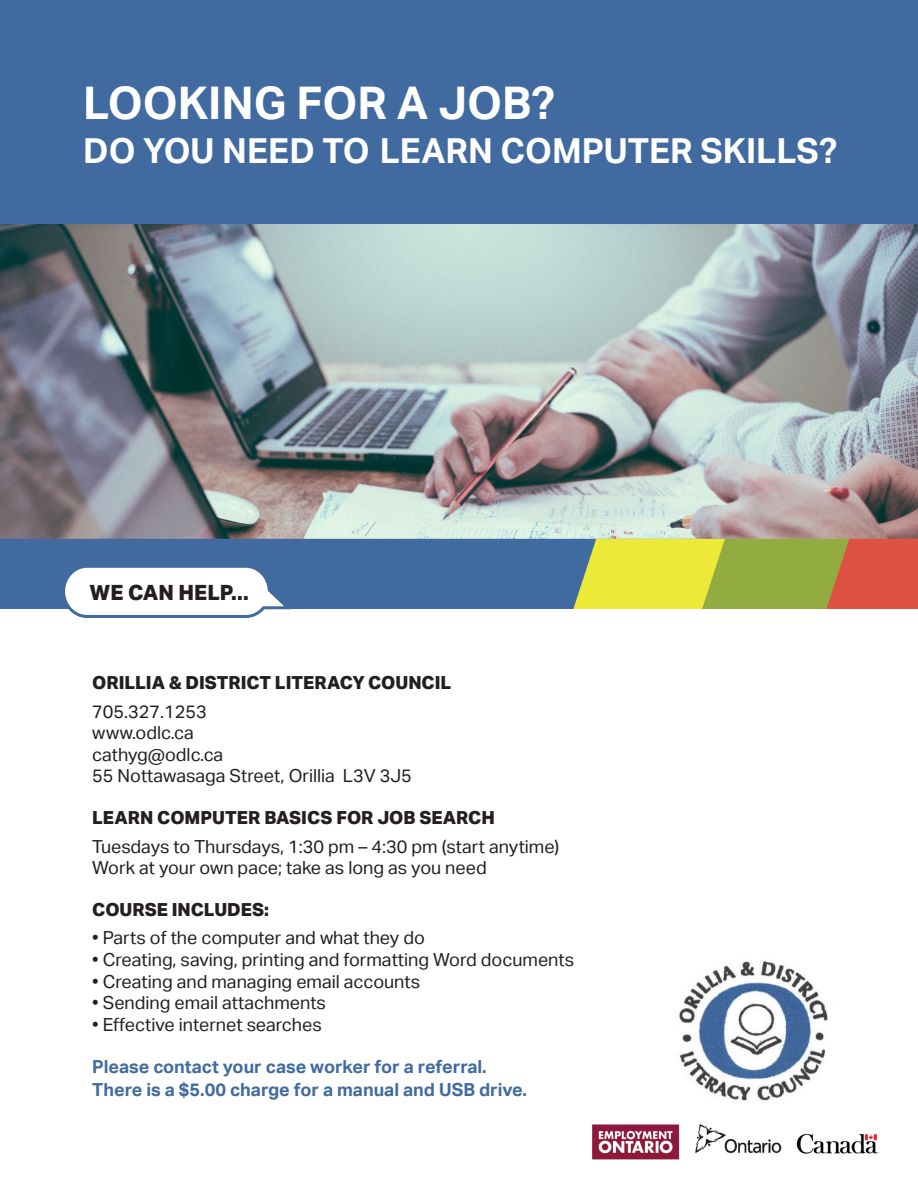
<style>
.page{position:relative;width:918px;height:1188px;background:#fff}
.page>*{position:absolute;margin:0;border:0;box-sizing:border-box;transform-origin:0 0}
.t1{font:700 45px "Aktiv Grotesk";color:#fff}
.t2{font:700 34.5px "Aktiv Grotesk";color:#fff}
.t3{font:800 21px "Aktiv Grotesk";color:#231f20}
.t4{font:18px "Aktiv Grotesk";color:#231f20}
.t5{font:700 18px "Aktiv Grotesk";color:#416ba0}
.t6{font:800 18px "Aktiv Grotesk";color:#231f20}
</style>
<div class="page">
<img style="left:592px;top:1124px;width:88px;height:36px">
<img style="left:695px;top:1124px;width:87px;height:30px">
<img style="left:796px;top:1133px;width:83px;height:21px">
<div style="left:0;top:0;width:918px;height:224px;background:#416ba0"></div>
<img style="left:678px;top:961px;width:150px;height:140px">
<img style="left:0;top:224px;width:918px;height:315px">
<div style="left:0;top:539px;width:573px;height:70px;background:#416ba0"></div>
<svg style="left:573px;top:539px;width:345px;height:70px;background:#c2ab42"></svg>
<svg style="left:61px;top:563px;width:231px;height:55px"></svg>
<p class="t1" style="left:83px;top:77px;width:473px">LOOKING FOR A JOB?</p>
<p class="t2" style="left:83px;top:130px;width:755px">DO YOU NEED TO LEARN COMPUTER SKILLS?</p>
<p class="t3" style="left:90px;top:580px;width:161px">WE CAN HELP...</p>
<p class="t6" style="left:92px;top:671px;width:361px">ORILLIA &amp; DISTRICT LITERACY COUNCIL</p>
<p class="t4" style="left:92px;top:701px;width:116px">705.327.1253</p>
<p class="t4" style="left:92px;top:722px;width:103px">www.odlc.ca</p>
<p class="t4" style="left:92px;top:744px;width:133px">cathyg@odlc.ca</p>
<p class="t4" style="left:92px;top:766px;width:321px">55 Nottawasaga Street, Orillia L3V 3J5</p>
<p class="t6" style="left:92px;top:806px;width:404px">LEARN COMPUTER BASICS FOR JOB SEARCH</p>
<p class="t4" style="left:92px;top:836px;width:469px">Tuesdays to Thursdays, 1:30 pm – 4:30 pm (start anytime)</p>
<p class="t4" style="left:92px;top:857px;width:396px">Work at your own pace; take as long as you need</p>
<p class="t6" style="left:92px;top:898px;width:178px">COURSE INCLUDES:</p>
<p class="t4" style="left:92px;top:928px;width:334px">• Parts of the computer and what they do</p>
<p class="t4" style="left:92px;top:949px;width:483px">• Creating, saving, printing and formatting Word documents</p>
<p class="t4" style="left:92px;top:971px;width:329px">• Creating and managing email accounts</p>
<p class="t4" style="left:92px;top:992px;width:235px">• Sending email attachments</p>
<p class="t4" style="left:92px;top:1014px;width:231px">• Effective internet searches</p>
<p class="t5" style="left:92px;top:1056px;width:396px">Please contact your case worker for a referral.</p>
<p class="t5" style="left:92px;top:1080px;width:436px">There is a $5.00 charge for a manual and USB drive.</p>
</div>
